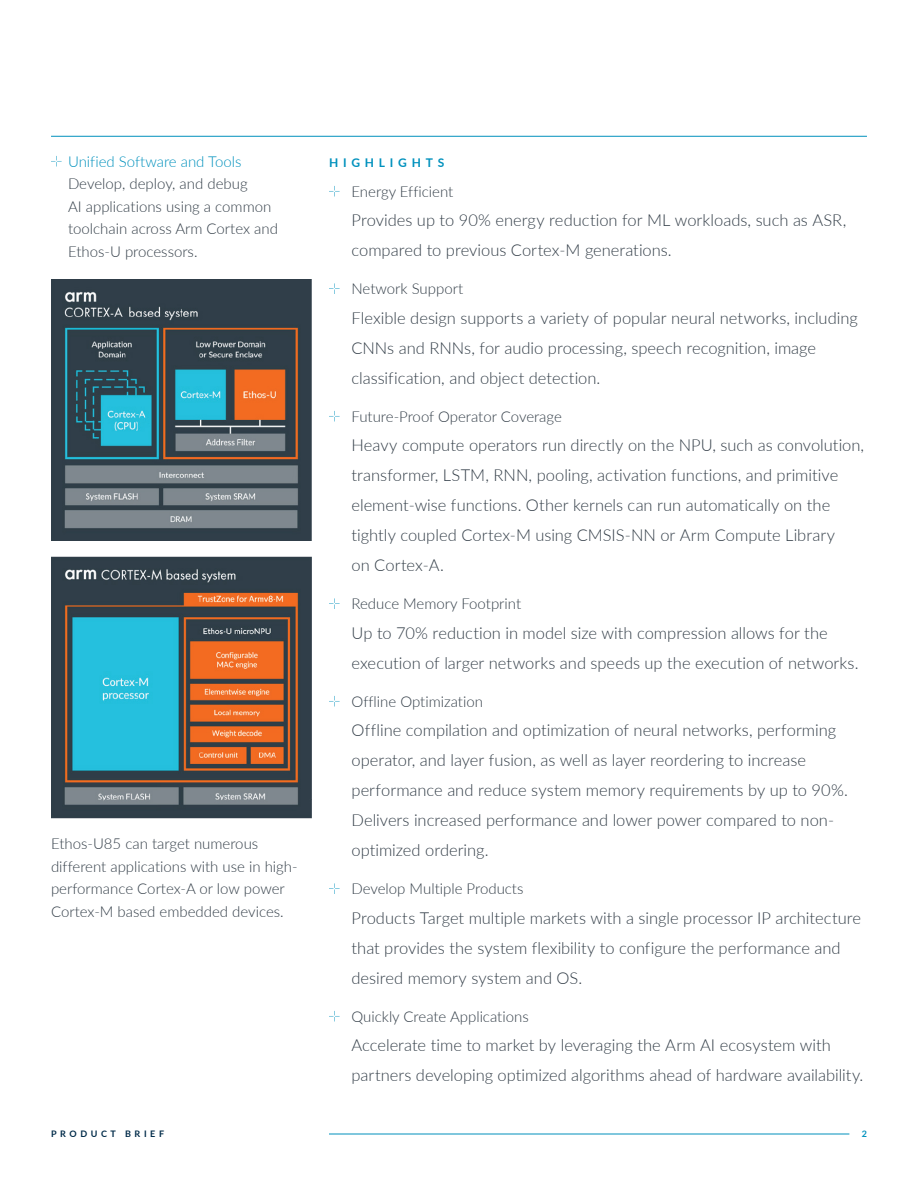
<style>
.page{position:relative;width:918px;height:1188px;background:#fff}
.page>*{position:absolute;margin:0;border:0;box-sizing:border-box;transform-origin:0 0}
.t1{font:300 16.5px/30px "Lato";color:#333e48}
.t2{font:300 15px/22.5px "Lato";color:#333e48}
.t3{font:300 15px "Lato";color:#0091bd}
.t4{font:700 12px "Lato";letter-spacing:.4em;color:#0091bd}
.t5{font:700 9px "Lato";letter-spacing:.4em;color:#002b49}
.t6{font:700 9px "Lato";color:#0091bd}
</style>
<div class="page">
<hr style="left:51px;top:136px;width:816px;height:1px;background:#0091bd">
<hr style="left:329px;top:1134px;width:520px;height:1px;background:#0091bd">
<svg style="left:51px;top:156px;width:11px;height:11px"></svg>
<svg style="left:329px;top:186px;width:11px;height:11px"></svg>
<svg style="left:329px;top:411px;width:11px;height:11px"></svg>
<svg style="left:329px;top:283px;width:11px;height:11px"></svg>
<svg style="left:329px;top:598px;width:11px;height:11px"></svg>
<svg style="left:329px;top:696px;width:11px;height:11px"></svg>
<svg style="left:329px;top:883px;width:11px;height:11px"></svg>
<svg style="left:329px;top:1011px;width:11px;height:11px"></svg>
<img style="left:51px;top:557px;width:260px;height:262px">
<img style="left:51px;top:279px;width:260px;height:261px">
<p class="t3" style="left:68px;top:151px;width:175px">Unified Software and Tools</p>
<p class="t2" style="left:68px;top:172px;width:211px">Develop, deploy, and debug<br>AI applications using a common toolchain across Arm Cortex and<br>Ethos-U processors.</p>
<p class="t2" style="left:51px;top:832px;width:248px">Ethos-U85 can target numerous different applications with use in high&shy;performance Cortex-A or low power Cortex-M based embedded devices.</p>
<p class="t4" style="left:329px;top:153px;width:117px">HIGHLIGHTS</p>
<p class="t2" style="left:352px;top:179px;width:103px">Energy Efficient</p>
<p class="t1" style="left:352px;top:205px;width:496px">Provides up to 90% energy reduction for ML workloads, such as ASR, compared to previous Cortex-M generations.</p>
<p class="t2" style="left:352px;top:277px;width:113px">Network Support</p>
<p class="t1" style="left:352px;top:302px;width:508px">Flexible design supports a variety of popular neural networks, including<br>CNNs and RNNs, for audio processing, speech recognition, image classification, and object detection.</p>
<p class="t2" style="left:352px;top:404px;width:212px">Future-Proof Operator Coverage</p>
<p class="t1" style="left:352px;top:430px;width:514px">Heavy compute operators run directly on the NPU, such as convolution, transformer, LSTM, RNN, pooling, activation functions, and primitive element-wise functions. Other kernels can run automatically on the tightly coupled Cortex-M using CMSIS-NN or Arm Compute Library<br>on Cortex-A.</p>
<p class="t2" style="left:352px;top:592px;width:171px">Reduce Memory Footprint</p>
<p class="t1" style="left:352px;top:617px;width:509px">Up to 70% reduction in model size with compression allows for the execution of larger networks and speeds up the execution of networks.</p>
<p class="t2" style="left:352px;top:689px;width:133px">Offline Optimization</p>
<p class="t1" style="left:352px;top:715px;width:498px">Offline compilation and optimization of neural networks, performing operator, and layer fusion, as well as layer reordering to increase performance and reduce system memory requirements by up to 90%.<br>Delivers increased performance and lower power compared to non&shy;optimized ordering.</p>
<p class="t2" style="left:352px;top:877px;width:173px">Develop Multiple Products</p>
<p class="t1" style="left:352px;top:902px;width:511px">Products Target multiple markets with a single processor IP architecture that provides the system flexibility to configure the performance and desired memory system and OS.</p>
<p class="t2" style="left:352px;top:1004px;width:179px">Quickly Create Applications</p>
<p class="t1" style="left:352px;top:1030px;width:513px">Accelerate time to market by leveraging the Arm AI ecosystem with partners developing optimized algorithms ahead of hardware availability.</p>
<p class="t5" style="left:51px;top:1127px;width:115px">PRODUCT BRIEF</p>
<p class="t6" style="left:862px;top:1127px;width:7px">2</p>
</div>
